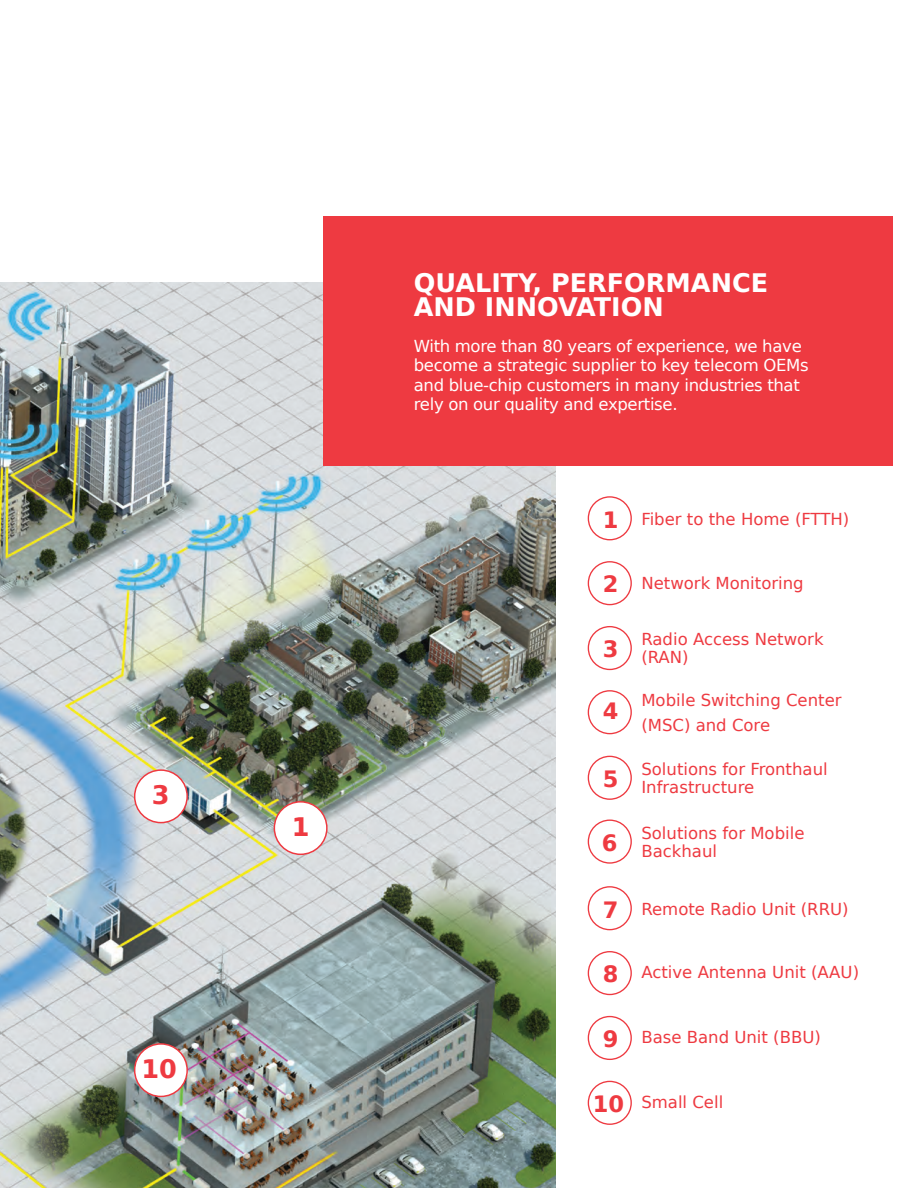
<style>
.page{position:relative;width:918px;height:1188px;background:#fff}
.page>*{position:absolute;margin:0;border:0;box-sizing:border-box;transform-origin:0 0}
.t1{font:700 25.5px/24px "Bitstream Vera Sans";color:#fff}
.t2{font:700 25.5px "Bitstream Vera Sans";color:#ee3a41}
.t3{font:700 22.5px "Bitstream Vera Sans";color:#ee3a41}
.t4{font:16.5px/18px "Bitstream Vera Sans";color:#ee3a41}
.t5{font:16.5px/19.5px "Bitstream Vera Sans";letter-spacing:-.02em;color:#fff}
</style>
<div class="page">
<img style="left:0;top:283px;width:555px;height:905px">
<div style="left:323px;top:216px;width:569px;height:249px;background:#ee3a41"></div>
<div style="left:135px;top:770px;width:52px;height:53px;background:#fff;border-radius:50%"></div>
<div style="left:134px;top:769px;width:54px;height:54px;border:2px solid #ee3a41;border-radius:50%"></div>
<div style="left:274px;top:802px;width:53px;height:52px;background:#fff;border-radius:50%"></div>
<div style="left:274px;top:801px;width:54px;height:54px;border:2px solid #ee3a41;border-radius:50%"></div>
<div style="left:135px;top:1044px;width:52px;height:52px;background:#fff;border-radius:50%"></div>
<div style="left:134px;top:1043px;width:54px;height:54px;border:2px solid #ee3a41;border-radius:50%"></div>
<div style="left:588px;top:886px;width:44px;height:44px;border:1px solid #ee3a41;border-radius:50%"></div>
<div style="left:588px;top:951px;width:44px;height:44px;border:1px solid #ee3a41;border-radius:50%"></div>
<div style="left:588px;top:1016px;width:44px;height:44px;border:1px solid #ee3a41;border-radius:50%"></div>
<div style="left:588px;top:1081px;width:44px;height:44px;border:1px solid #ee3a41;border-radius:50%"></div>
<div style="left:588px;top:756px;width:44px;height:44px;border:1px solid #ee3a41;border-radius:50%"></div>
<div style="left:588px;top:690px;width:44px;height:44px;border:1px solid #ee3a41;border-radius:50%"></div>
<div style="left:588px;top:626px;width:44px;height:44px;border:1px solid #ee3a41;border-radius:50%"></div>
<div style="left:588px;top:561px;width:44px;height:44px;border:1px solid #ee3a41;border-radius:50%"></div>
<div style="left:588px;top:496px;width:44px;height:44px;border:1px solid #ee3a41;border-radius:50%"></div>
<div style="left:588px;top:820px;width:44px;height:44px;border:1px solid #ee3a41;border-radius:50%"></div>
<p class="t2" style="left:152px;top:781px;width:19px">3</p>
<p class="t2" style="left:141px;top:1054px;width:37px">10</p>
<p class="t2" style="left:292px;top:812px;width:19px">1</p>
<p class="t1" style="left:414px;top:271px;width:356px">QUALITY, PERFORMANCE<br>AND INNOVATION</p>
<p class="t5" style="left:414px;top:336px;width:396px">With more than 80 years of experience, we have become a strategic supplier to key telecom OEMs and blue-chip customers in many industries that rely on our quality and expertise.</p>
<p class="t1" style="left:414px;top:357px;width:305px">DESIGN WITH MOLEX</p>
<p class="t3" style="left:603px;top:507px;width:17px">1</p>
<p class="t4" style="left:641px;top:510px;width:209px">Fiber to the Home (FTTH)</p>
<p class="t3" style="left:603px;top:571px;width:17px">2</p>
<p class="t4" style="left:641px;top:575px;width:164px">Network Monitoring</p>
<p class="t3" style="left:603px;top:636px;width:17px">3</p>
<p class="t3" style="left:603px;top:698px;width:17px">4</p>
<p class="t4" style="left:641px;top:631px;width:184px">Radio Access Network</p>
<p class="t4" style="left:641px;top:649px;width:49px">(RAN)</p>
<p class="t4" style="left:641px;top:692px;width:202px">Mobile Switching Center</p>
<p class="t4" style="left:641px;top:716px;width:130px">(MSC) and Core</p>
<p class="t4" style="left:641px;top:760px;width:188px">Solutions for Fronthaul</p>
<p class="t3" style="left:603px;top:766px;width:17px">5</p>
<p class="t4" style="left:641px;top:778px;width:114px">Infrastructure</p>
<p class="t3" style="left:602px;top:830px;width:17px">6</p>
<p class="t4" style="left:641px;top:824px;width:165px">Solutions for Mobile<br>Backhaul</p>
<p class="t3" style="left:603px;top:897px;width:17px">7</p>
<p class="t4" style="left:641px;top:900px;width:209px">Remote Radio Unit (RRU)</p>
<p class="t3" style="left:603px;top:961px;width:17px">8</p>
<p class="t4" style="left:641px;top:963px;width:219px">Active Antenna Unit (AAU)</p>
<p class="t3" style="left:603px;top:1026px;width:17px">9</p>
<p class="t4" style="left:641px;top:1028px;width:181px">Base Band Unit (BBU)</p>
<p class="t3" style="left:593px;top:1091px;width:33px">10</p>
<p class="t4" style="left:641px;top:1093px;width:83px">Small Cell</p>
</div>
